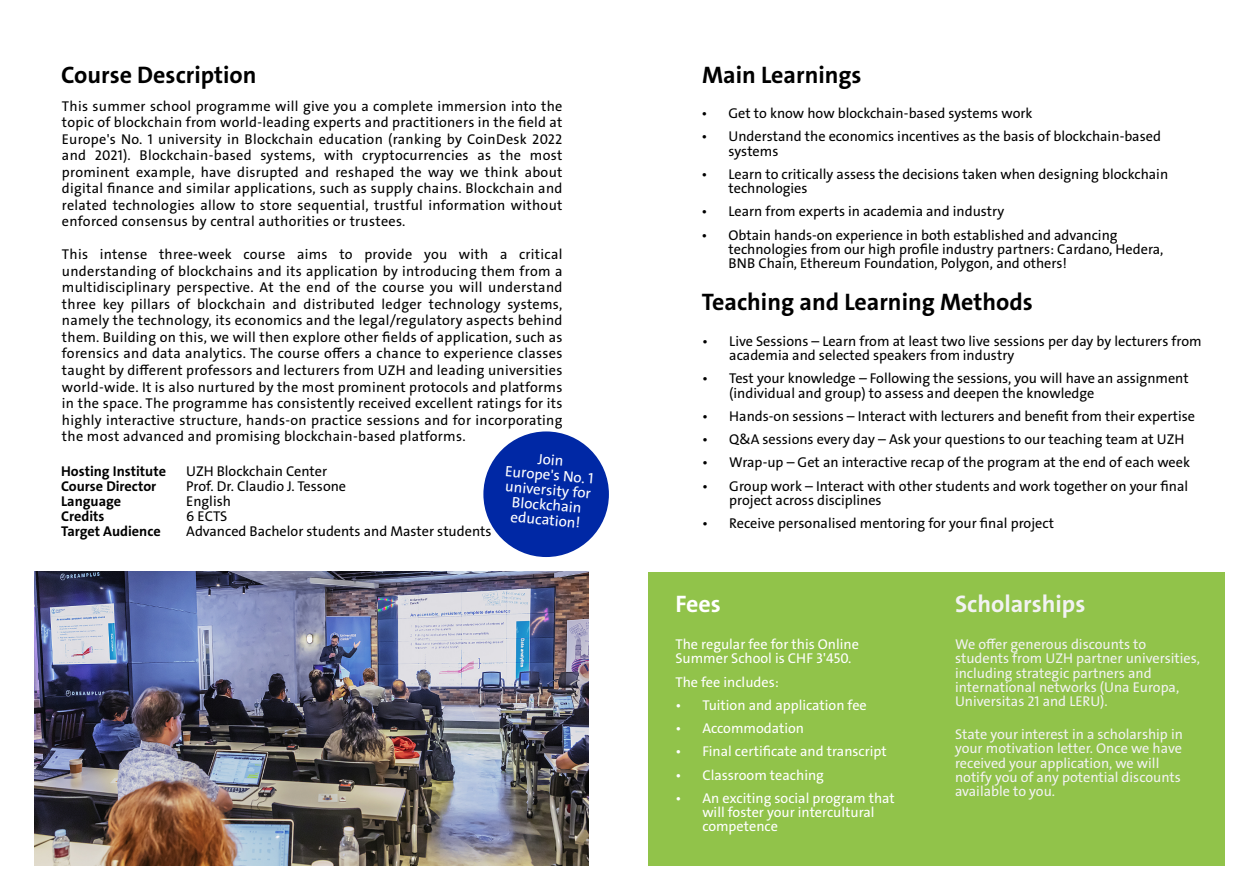
<style>
.page{position:relative;width:1260px;height:894px;background:#fff}
.page>*{position:absolute;margin:0;border:0;box-sizing:border-box;transform-origin:0 0}
.t1{font:24px "The Sans LP7 Bld";color:#000}
.t2{font:24px "The Sans LP7 Bld";color:#f2f2f2}
.t3{font:24px "The Sans LP7 Bld";color:#fff}
.t4{font:15px/15px "The Sans LP5 Plain";color:#fff;text-align:center}
.t5{font:14.25px/16.5px "The Sans LP5 Plain";color:#000}
.t6{font:14.25px/14.2px "The Sans LP5 Plain";color:#f2f2f2}
.t7{font:14.25px/14.2px "The Sans LP5 Plain";color:#fff}
.t8{font:14.25px/15px "The Sans LP7 Bld";color:#000}
</style>
<div class="page">
<img style="left:35px;top:571px;width:553px;height:294px">
<div style="left:648px;top:572px;width:576px;height:293px;background:#91c34a"></div>
<div style="left:483px;top:431px;width:126px;height:126px;background:#0028a5;border-radius:50%"></div>
<h1 class="t1" style="left:61px;top:65px;width:197px">Course Description</h1>
<h1 class="t1" style="left:702px;top:65px;width:161px">Main Learnings</h1>
<p class="t5" style="left:62px;top:99px;width:502px;text-align:justify">This summer school programme will give you a complete immersion into the topic of blockchain from world-leading experts and practitioners in the field at Europe's No. 1 university in Blockchain education (ranking by CoinDesk 2022 and 2021). Blockchain-based systems, with cryptocurrencies as the most prominent example, have disrupted and reshaped the way we think about digital finance and similar applications, such as supply chains. Blockchain and related technologies allow to store sequential, trustful information without enforced consensus by central authorities or trustees.</p>
<p class="t5" style="left:62px;top:247px;width:502px;text-align:justify">This intense three-week course aims to provide you with a critical understanding of blockchains and its application by introducing them from a multidisciplinary perspective. At the end of the course you will understand three key pillars of blockchain and distributed ledger technology systems, namely the technology, its economics and the legal/regulatory aspects behind them. Building on this, we will then explore other fields of application, such as forensics and data analytics. The course offers a chance to experience classes taught by different professors and lecturers from UZH and leading universities world-wide. It is also nurtured by the most prominent protocols and platforms in the space. The programme has consistently received excellent ratings for its highly interactive structure, hands-on practice sessions and for incorporating the most advanced and promising blockchain-based platforms.</p>
<p class="t5" style="left:186px;top:465px;width:306px;line-height:15px">UZH Blockchain Center<br>Prof. Dr. Claudio J. Tessone<br>English<br>6 ECTS<br>Advanced Bachelor students and Master students</p>
<p class="t4" style="left:507px;top:450px;width:90px;rotate:5deg">Join<br>Europe's No. 1 university for<br>Blockchain education!</p>
<p class="t8" style="left:61px;top:465px;width:106px">Hosting Institute<br>Course Director<br>Language<br>Credits<br>Target Audience</p>
<p class="t5" style="left:701px;top:106px;width:332px">• Get to know how blockchain-based systems work</p>
<p class="t5" style="left:728px;top:131px;width:434px;line-height:14.2px;text-indent:-27px">• Understand the economics incentives as the basis of blockchain-based systems</p>
<p class="t5" style="left:728px;top:168px;width:441px;line-height:14.2px;text-indent:-27px">• Learn to critically assess the decisions taken when designing blockchain technologies</p>
<p class="t5" style="left:701px;top:205px;width:304px">• Learn from experts in academia and industry</p>
<p class="t5" style="left:728px;top:229px;width:436px;line-height:14.2px;text-indent:-27px">• Obtain hands-on experience in both established and advancing technologies from our high profile industry partners: Cardano, Hedera,<br>BNB Chain, Ethereum Foundation, Polygon, and others!</p>
<h1 class="t1" style="left:701px;top:292px;width:333px">Teaching and Learning Methods</h1>
<p class="t5" style="left:729px;top:335px;width:474px;line-height:14.2px;text-indent:-27px">• Live Sessions – Learn from at least two live sessions per day by lecturers from academia and selected speakers from industry</p>
<p class="t5" style="left:729px;top:372px;width:461px;line-height:14.2px;text-indent:-27px">• Test your knowledge – Following the sessions, you will have an assignment (individual and group) to assess and deepen the knowledge</p>
<p class="t5" style="left:702px;top:409px;width:494px">• Hands-on sessions – Interact with lecturers and benefit from their expertise</p>
<p class="t5" style="left:702px;top:432px;width:483px">• Q&amp;A sessions every day – Ask your questions to our teaching team at UZH</p>
<p class="t5" style="left:702px;top:455px;width:489px">• Wrap-up – Get an interactive recap of the program at the end of each week</p>
<p class="t5" style="left:729px;top:480px;width:460px;line-height:14.2px;text-indent:-27px">• Group work – Interact with other students and work together on your final project across disciplines</p>
<p class="t5" style="left:702px;top:516px;width:353px">• Receive personalised mentoring for your final project</p>
<h1 class="t3" style="left:675px;top:594px;width:47px">Fees</h1>
<p class="t7" style="left:675px;top:638px;width:185px">The regular fee for this Online<br>Summer School is CHF 3'450.</p>
<p class="t7" style="left:675px;top:675px;width:105px">The fee includes:</p>
<p class="t7" style="left:675px;top:699px;width:193px">• Tuition and application fee</p>
<p class="t7" style="left:675px;top:722px;width:130px">• Accommodation</p>
<p class="t7" style="left:675px;top:745px;width:213px">• Final certificate and transcript</p>
<p class="t7" style="left:675px;top:768px;width:150px">• Classroom teaching</p>
<p class="t7" style="left:702px;top:792px;width:194px;text-indent:-27px">• An exciting social program that will foster your intercultural competence</p>
<h1 class="t2" style="left:955px;top:594px;width:132px">Scholarships</h1>
<p class="t6" style="left:955px;top:638px;width:246px">We offer generous discounts to students from UZH partner universities, including strategic partners and international networks (Una Europa, Universitas 21 and LERU).</p>
<p class="t6" style="left:955px;top:728px;width:229px">State your interest in a scholarship in your motivation letter. Once we have received your application, we will notify you of any potential discounts available to you.</p>
</div>
